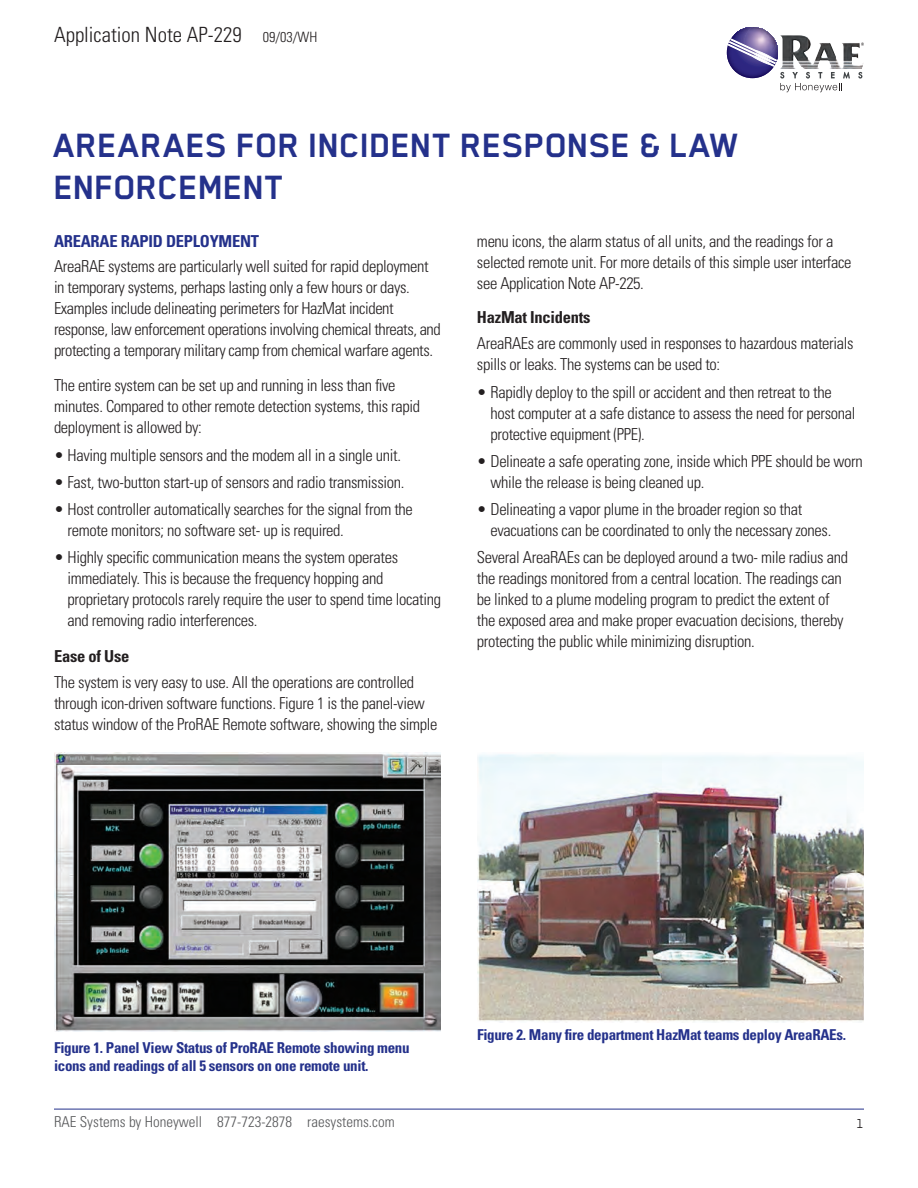
<style>
.page{position:relative;width:918px;height:1188px;background:#fff}
.page>*{position:absolute;margin:0;border:0;box-sizing:border-box;transform-origin:0 0}
.body_copy{font:700 39px/42px "Blender";letter-spacing:-.01em;color:#24318b}
.t1{font:300 condensed 21px "Univers LT Std";color:#231f20}
.body_copy-2{font:300 condensed 16.5px/21px "Univers LT Std";letter-spacing:-.02em;color:#231f20}
.heading_2{font:700 condensed 16.5px "Univers LT Std";letter-spacing:-.015em;color:#231f20}
.heading1{font:700 condensed 16.5px "Univers LT Std";letter-spacing:-.015em;color:#24318b}
.body_copy-3{font:700 condensed 15px/17.2px "Univers LT Std";letter-spacing:-.02em;color:#24318b}
.t2{font:300 condensed 15px "Univers LT Std";color:#57585a}
.t3{font:15px "Blender";color:#231f20}
.s1{font-size:14.25px}
</style>
<div class="page">
<img style="left:850px;top:43px;width:14px;height:26px">
<svg style="left:858px;top:72px;width:4px;height:7px"></svg>
<svg style="left:727px;top:27px;width:123px;height:65px"></svg>
<hr style="left:54px;top:1109px;width:810px;height:1px;background:#24318b">
<img style="left:54px;top:753px;width:387px;height:279px">
<img style="left:477px;top:754px;width:387px;height:268px">
<p class="t1" style="left:54px;top:22px;width:265px">Application Note AP-229 <span class="s1">09/03/WH</span></p>
<p class="body_copy" style="left:54px;top:124px;width:686px">AREARAES FOR INCIDENT RESPONSE &amp; LAW<br>ENFORCEMENT</p>
<p class="heading1" style="left:54px;top:231px;width:207px">AREARAE RAPID DEPLOYMENT</p>
<p class="body_copy-2" style="left:54px;top:256px;width:388px">AreaRAE systems are particularly well suited for rapid deployment in temporary systems, perhaps lasting only a few hours or days.<br>Examples include delineating perimeters for HazMat incident response, law enforcement operations involving chemical threats, and protecting a temporary military camp from chemical warfare agents.</p>
<p class="body_copy-2" style="left:54px;top:375px;width:368px">The entire system can be set up and running in less than five minutes. Compared to other remote detection systems, this rapid deployment is allowed by:</p>
<p class="body_copy-2" style="left:54px;top:445px;width:349px">• Having multiple sensors and the modem all in a single unit.</p>
<p class="body_copy-2" style="left:54px;top:472px;width:352px">• Fast, two-button start-up of sensors and radio transmission.</p>
<p class="body_copy-2" style="left:67px;top:499px;width:347px;text-indent:-13px">• Host controller automatically searches for the signal from the remote monitors; no software set- up is required.</p>
<p class="body_copy-2" style="left:67px;top:547px;width:375px;text-indent:-13px">• Highly specific communication means the system operates immediately. This is because the frequency hopping and proprietary protocols rarely require the user to spend time locating and removing radio interferences.</p>
<p class="heading_2" style="left:54px;top:646px;width:77px">Ease of Use</p>
<p class="body_copy-2" style="left:54px;top:672px;width:385px">The system is very easy to use. All the operations are controlled through icon-driven software functions. Figure 1 is the panel-view status window of the ProRAE Remote software, showing the simple</p>
<p class="body_copy-2" style="left:477px;top:231px;width:376px">menu icons, the alarm status of all units, and the readings for a selected remote unit. For more details of this simple user interface see Application Note AP-225.</p>
<p class="heading_2" style="left:477px;top:307px;width:115px">HazMat Incidents</p>
<p class="body_copy-2" style="left:477px;top:333px;width:378px">AreaRAEs are commonly used in responses to hazardous materials spills or leaks. The systems can be used to:</p>
<p class="body_copy-2" style="left:490px;top:382px;width:366px;text-indent:-13px">• Rapidly deploy to the spill or accident and then retreat to the host computer at a safe distance to assess the need for personal protective equipment (PPE).</p>
<p class="body_copy-2" style="left:490px;top:451px;width:374px;text-indent:-13px">• Delineate a safe operating zone, inside which PPE should be worn while the release is being cleaned up.</p>
<p class="body_copy-2" style="left:490px;top:499px;width:342px;text-indent:-13px">• Delineating a vapor plume in the broader region so that evacuations can be coordinated to only the necessary zones.</p>
<p class="body_copy-2" style="left:477px;top:547px;width:373px">Several AreaRAEs can be deployed around a two- mile radius and the readings monitored from a central location. The readings can be linked to a plume modeling program to predict the extent of the exposed area and make proper evacuation decisions, thereby protecting the public while minimizing disruption.</p>
<p class="body_copy-3" style="left:54px;top:1039px;width:357px">Figure 1. Panel View Status of ProRAE Remote showing menu icons and readings of all 5 sensors on one remote unit.</p>
<p class="body_copy-3" style="left:477px;top:1026px;width:371px">Figure 2. Many fire department HazMat teams deploy AreaRAEs.</p>
<p class="t2" style="left:54px;top:1113px;width:342px">RAE Systems by Honeywell 877-723-2878 raesystems.com</p>
<p class="t3" style="left:856px;top:1115px;width:9px">1</p>
</div>
